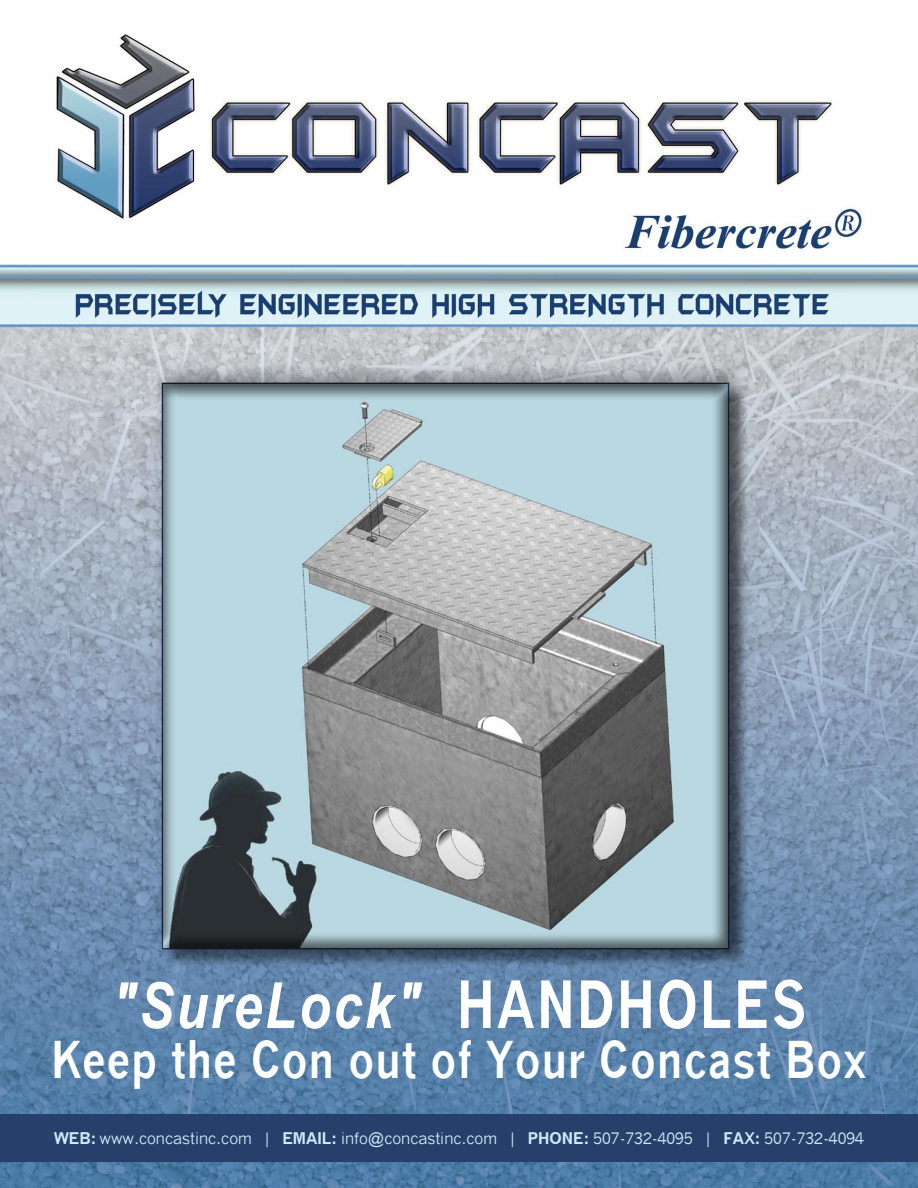
<style>
.page{position:relative;width:918px;height:1188px;background:#fff}
.page>*{position:absolute;margin:0;border:0;box-sizing:border-box;transform-origin:0 0}
.t1{font:italic 700 63.75px "Arial";letter-spacing:.05em;color:#fff;scale:.81 1}
.t2{font:700 49.5px "Quick Type";letter-spacing:.05em;color:#fff;scale:.81 1}
.t3{font:15.75px "Quick Type";color:#cbebf6}
.s1{font-family:"Quick Type";font-style:normal}
.s2{font-weight:700}
</style>
<div class="page">
<img style="left:0;top:34px;width:918px;height:1154px">
<div style="left:0;top:1114px;width:918px;height:48px;background:#283e6b"></div>
<div style="left:143px;top:365px;width:600px;height:603px;background:#fff;opacity:.75"></div>
<div style="left:154px;top:364px;width:594px;height:601px;background:#000;opacity:.75"></div>
<h1 class="t1" style="left:112px;top:963px;width:859px">"SureLock" <span class="s1">HANDHOLES</span></h1>
<h2 class="t2" style="left:52px;top:1031px;width:1007px">Keep the Con out of Your Concast Box</h2>
<p class="t3" style="left:54px;top:1130px;width:811px"><span class="s2">WEB:</span> www.concastinc.com | <span class="s2">EMAIL:</span> info@concastinc.com | <span class="s2">PHONE:</span> 507-732-4095 | <span class="s2">FAX:</span> 507-732-4094</p>
</div>
